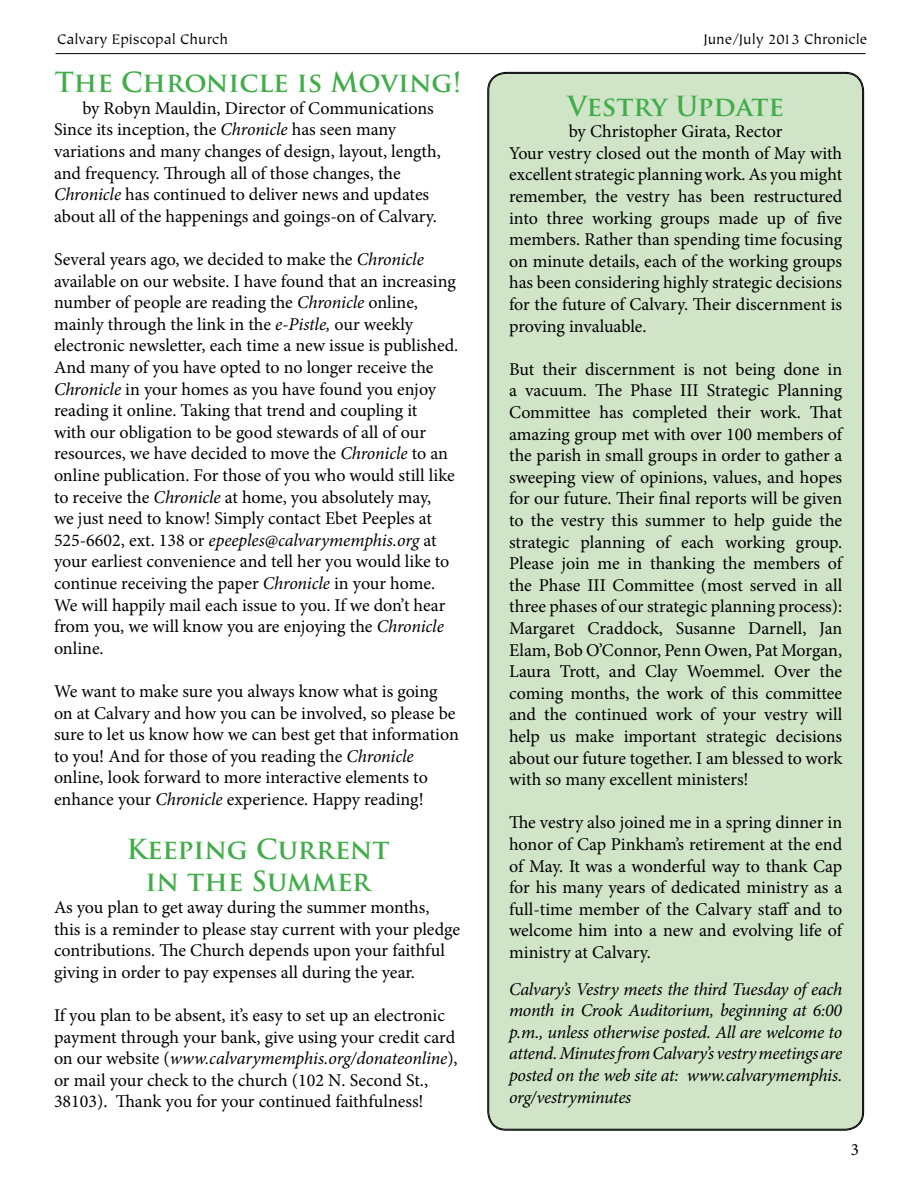
<style>
.page{position:relative;width:918px;height:1188px;background:#fff}
.page>*{position:absolute;margin:0;border:0;box-sizing:border-box;transform-origin:0 0}
.t1{font:700 27px "Trajan Pro";color:#41ad49}
.t2{font:18px/21.6px "Minion Pro";letter-spacing:-.005em;color:#000}
.t3{font:italic 18px/21.6px "Minion Pro";letter-spacing:-.02em;color:#000;text-align:justify}
.t4{font:17.25px "Minion Pro";color:#000}
.t5{font:15.45px "Tiepolo";color:#000}
.s1{font-style:italic}
</style>
<div class="page">
<hr style="left:56px;top:53px;width:810px;height:1px;background:#000">
<div style="left:488px;top:73px;width:375px;height:1057px;background:#d0e4c8;border-radius:18px"></div>
<p class="t5" style="left:57px;top:31px;width:172px">Calvary Episcopal Church</p>
<p class="t5" style="left:703px;top:31px;width:165px">June/July 2013 Chronicle</p>
<p class="t1" style="left:55px;top:66px;width:408px">The Chronicle is Moving!</p>
<p class="t2" style="left:82px;top:97px;width:353px">by Robyn Mauldin, Director of Communications</p>
<p class="t2" style="left:54px;top:119px;width:388px">Since its inception, the <span class="s1">Chronicle</span> has seen many variations and many changes of design, layout, length, and frequency. Through all of those changes, the <span class="s1">Chronicle</span> has continued to deliver news and updates about all of the happenings and goings-on of Calvary.</p>
<p class="t2" style="left:54px;top:249px;width:406px">Several years ago, we decided to make the <span class="s1">Chronicle </span>available on our website. I have found that an increasing number of people are reading the <span class="s1">Chronicle</span> online, mainly through the link in the <span class="s1">e-Pistle,</span> our weekly electronic newsletter, each time a new issue is published.<br>And many of you have opted to no longer receive the <span class="s1">Chronicle</span> in your homes as you have found you enjoy reading it online. Taking that trend and coupling it<br>with our obligation to be good stewards of all of our resources, we have decided to move the <span class="s1">Chronicle</span> to an online publication. For those of you who would still like to receive the <span class="s1">Chronicle</span> at home, you absolutely may,<br>we just need to know! Simply contact Ebet Peeples at 525-6602, ext. 138 or <span class="s1">epeeples@calvarymemphis.org</span> at your earliest convenience and tell her you would like to continue receiving the paper <span class="s1">Chronicle</span> in your home.<br>We will happily mail each issue to you. If we don’t hear from you, we will know you are enjoying the <span class="s1">Chronicle </span>online.</p>
<p class="t2" style="left:54px;top:681px;width:406px">We want to make sure you always know what is going on at Calvary and how you can be involved, so please be sure to let us know how we can best get that information to you! And for those of you reading the <span class="s1">Chronicle </span>online, look forward to more interactive elements to enhance your <span class="s1">Chronicle</span> experience. Happy reading!</p>
<p class="t1" style="left:127px;top:832px;width:264px">Keeping Current</p>
<p class="t1" style="left:146px;top:865px;width:227px">in the Summer</p>
<p class="t2" style="left:54px;top:897px;width:408px">As you plan to get away during the summer months, this is a reminder to please stay current with your pledge contributions. The Church depends upon your faithful giving in order to pay expenses all during the year.</p>
<p class="t2" style="left:54px;top:1005px;width:405px">If you plan to be absent, it’s easy to set up an electronic payment through your bank, give using your credit card on our website (<span class="s1">www.calvarymemphis.org/donateonline</span>), or mail your check to the church (102 N. Second St., 38103). Thank you for your continued faithfulness!</p>
<p class="t1" style="left:567px;top:89px;width:218px">Vestry Update</p>
<p class="t2" style="left:569px;top:121px;width:215px">by Christopher Girata, Rector</p>
<p class="t2" style="left:509px;top:142px;width:335px;text-align:justify">Your vestry closed out the month of May with excellent strategic planning work. As you might remember, the vestry has been restructured into three working groups made up of five members. Rather than spending time focusing on minute details, each of the working groups has been considering highly strategic decisions for the future of Calvary. Their discernment is proving invaluable.</p>
<p class="t2" style="left:509px;top:358px;width:336px;text-align:justify">But their discernment is not being done in a vacuum. The Phase III Strategic Planning Committee has completed their work. That amazing group met with over 100 members of the parish in small groups in order to gather a sweeping view of opinions, values, and hopes for our future. Their final reports will be given to the vestry this summer to help guide the strategic planning of each working group.<br>Please join me in thanking the members of the Phase III Committee (most served in all three phases of our strategic planning process):<br>Margaret Craddock, Susanne Darnell, Jan Elam, Bob O’Connor, Penn Owen, Pat Morgan, Laura Trott, and Clay Woemmel. Over the coming months, the work of this committee and the continued work of your vestry will help us make important strategic decisions about our future together. I am blessed to work with so many excellent ministers!</p>
<p class="t2" style="left:509px;top:812px;width:336px;text-align:justify">The vestry also joined me in a spring dinner in honor of Cap Pinkham’s retirement at the end of May. It was a wonderful way to thank Cap for his many years of dedicated ministry as a full-time member of the Calvary staff and to welcome him into a new and evolving life of ministry at Calvary.</p>
<p class="t3" style="left:509px;top:978px;width:335px">Calvary’s Vestry meets the third Tuesday of each month in Crook Auditorium, beginning at 6:00 p.m., unless otherwise posted. All are welcome to attend. Minutes from Calvary’s vestry meetings are posted on the web site at: www.calvarymemphis. org/vestryminutes</p>
<p class="t4" style="left:851px;top:1138px;width:10px">3</p>
</div>
